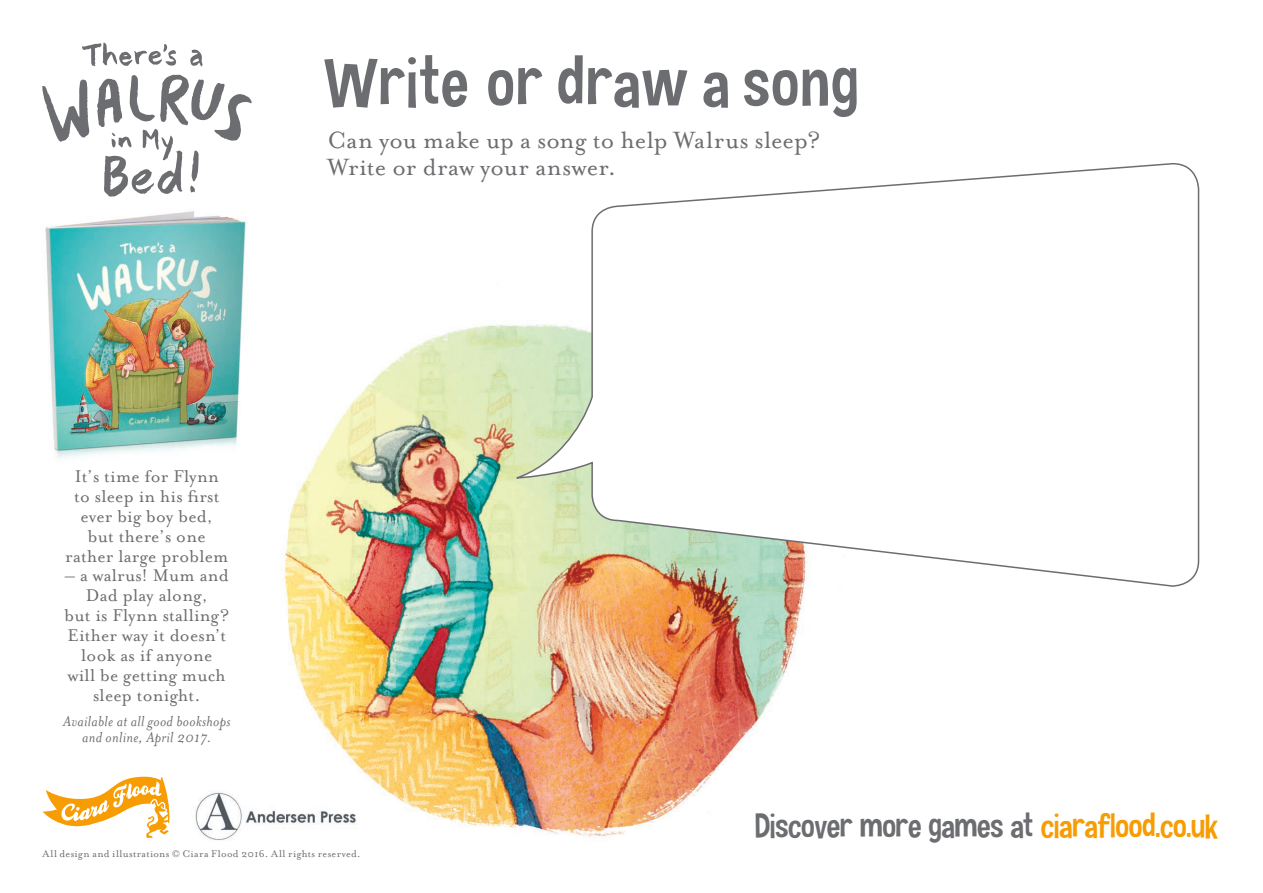
<style>
.page{position:relative;width:1263px;height:893px;background:#fff}
.page>*{position:absolute;margin:0;border:0;box-sizing:border-box;transform-origin:0 0}
._1{font:67.5px "Hauracherell NC";letter-spacing:-.015em;color:#6c6d70}
.t1{font:33px "Hauracherell NC";letter-spacing:-.04em;color:#6c6d70}
._2{font:27px/27px "Mrs Eaves Roman";letter-spacing:.01em;color:#6c6d70}
.How_to_draw_text{font:19.5px/19.8px "Mrs Eaves Roman";letter-spacing:.01em;color:#6c6d70;text-align:center}
.How_to_draw_text-2{font:italic 16.5px/16.5px "Mrs Eaves";letter-spacing:.02em;color:#6c6d70;text-align:center}
.t2{font:11.25px "Mrs Eaves Roman";letter-spacing:.03em;color:#6c6d70}
.s1{color:#f79c03}
</style>
<div class="page">
<img style="left:195px;top:792px;width:47px;height:48px">
<img style="left:245px;top:324px;width:559px;height:514px">
<svg style="left:515px;top:163px;width:685px;height:425px"></svg>
<svg style="left:43px;top:776px;width:127px;height:62px"></svg>
<img style="left:45px;top:211px;width:218px;height:257px">
<svg style="left:82px;top:43px;width:94px;height:23px"></svg>
<svg style="left:190px;top:49px;width:13px;height:18px"></svg>
<svg style="left:42px;top:79px;width:47px;height:63px"></svg>
<svg style="left:97px;top:75px;width:155px;height:122px"></svg>
<p class="_1" style="left:324px;top:40px;width:539px">Write or draw a song</p>
<p class="_2" style="left:327px;top:127px;width:494px">Can you make up a song to help Walrus sleep?<br>Write or draw your answer.</p>
<p class="How_to_draw_text" style="left:65px;top:466px;width:165px">It’s time for Flynn to sleep in his first ever big boy bed, but there’s one rather large problem</p>
<p class="How_to_draw_text" style="left:65px;top:566px;width:166px">– a walrus! Mum and<br>Dad play along,<br>but is Flynn stalling?<br>Either way it doesn’t look as if anyone<br>will be getting much sleep tonight.</p>
<p class="How_to_draw_text-2" style="left:63px;top:713px;width:169px">Available at all good bookshops and online, April 2017.</p>
<p class="t1" style="left:756px;top:805px;width:466px">Discover more games at <span class="s1">ciaraflood.co.uk</span></p>
<p class="t2" style="left:43px;top:848px;width:320px">All design and illustrations © Ciara Flood 2016. All rights reserved.</p>
</div>
